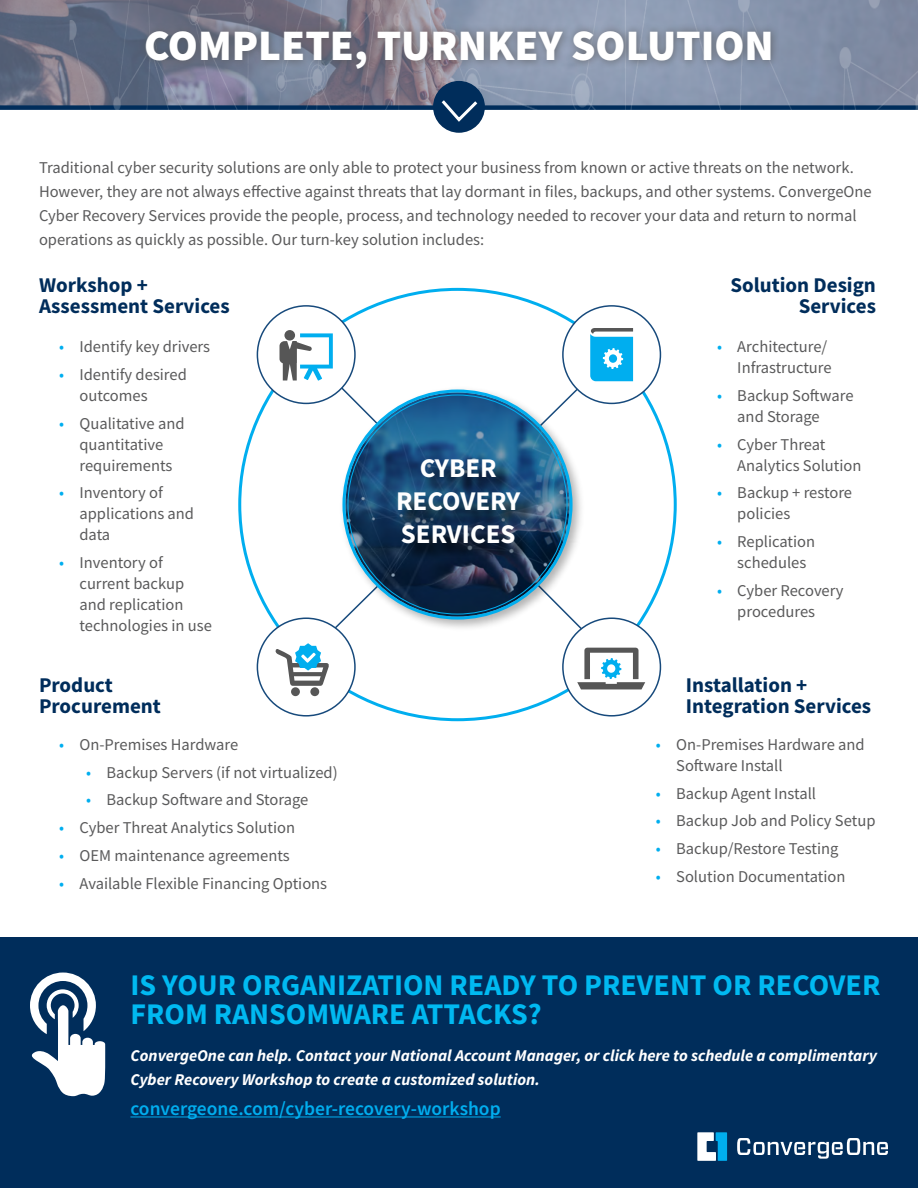
<style>
.page{position:relative;width:918px;height:1188px;background:#fff}
.page>*{position:absolute;margin:0;border:0;box-sizing:border-box;transform-origin:0 0}
.t1{font:900 43.5px "Source Sans Pro";color:#fff}
.t2{font:700 30px/28.5px "Source Sans Pro";color:#00b9f1}
.t3{font:700 27px/33px "Source Sans Pro";color:#fff;text-align:center}
.t4{font:700 21px/21px "Source Sans Pro";color:#002d5b}
.t5{font:600 19.5px "Source Sans Pro";color:#00aeef}
.t6{font:16.5px/21px "Source Sans Pro";color:#5a5a5b}
.t7{font:italic 700 16.5px/24px "Source Sans Pro";color:#fff}
.s1{color:#00aeef}
</style>
<div class="page">
<div style="left:0;top:937px;width:918px;height:251px;background:#002d5b"></div>
<hr style="left:130px;top:1116px;width:371px;height:1px;background:#00aeef">
<svg style="left:30px;top:973px;width:76px;height:123px"></svg>
<svg style="left:737px;top:1138px;width:151px;height:21px"></svg>
<svg style="left:697px;top:1132px;width:30px;height:29px"></svg>
<img style="left:0;top:0;width:918px;height:110px">
<div style="left:138px;top:23px;width:641px;height:54px;background:#5a5a5b;opacity:.75"></div>
<div style="left:433px;top:81px;width:52px;height:52px;background:#002d5b;border-radius:50%"></div>
<svg style="left:439px;top:100px;width:42px;height:24px"></svg>
<div style="left:339px;top:386px;width:247px;height:247px;background:#000;opacity:.3"></div>
<img style="left:345px;top:393px;width:225px;height:224px">
<div style="left:284px;top:330px;width:11px;height:11px;background:#565656;border-radius:50%"></div>
<svg style="left:280px;top:333px;width:53px;height:48px"></svg>
<div style="left:399px;top:461px;width:138px;height:100px;background:#000;opacity:.75"></div>
<div style="left:257px;top:618px;width:98px;height:98px;background:#fff;border-radius:50%"></div>
<div style="left:257px;top:617px;width:99px;height:100px;border:2px solid #174a7c;border-radius:50%"></div>
<div style="left:291px;top:687px;width:9px;height:9px;background:#565656;border-radius:50%"></div>
<div style="left:310px;top:687px;width:9px;height:9px;background:#565656;border-radius:50%"></div>
<svg style="left:275px;top:643px;width:54px;height:43px"></svg>
<div style="left:563px;top:618px;width:97px;height:98px;background:#fff;border-radius:50%"></div>
<div style="left:562px;top:617px;width:99px;height:100px;border:2px solid #174a7c;border-radius:50%"></div>
<svg style="left:577px;top:648px;width:68px;height:41px"></svg>
<div style="left:563px;top:306px;width:97px;height:97px;background:#fff;border-radius:50%"></div>
<div style="left:562px;top:305px;width:99px;height:99px;border:2px solid #174a7c;border-radius:50%"></div>
<svg style="left:590px;top:328px;width:43px;height:53px"></svg>
<h1 class="t1" style="left:144px;top:16px;width:631px">COMPLETE, TURNKEY SOLUTION</h1>
<p class="t6" style="left:39px;top:155px;width:834px;line-height:24px">Traditional cyber security solutions are only able to protect your business from known or active threats on the network.<br>However, they are not always effective against threats that lay dormant in files, backups, and other systems. ConvergeOne Cyber Recovery Services provide the people, process, and technology needed to recover your data and return to normal operations as quickly as possible. Our turn-key solution includes:</p>
<p class="t4" style="left:39px;top:274px;width:192px">Workshop +<br>Assessment Services</p>
<p class="t6" style="left:59px;top:336px;width:152px"><span class="s1">•</span> Identify key drivers</p>
<p class="t6" style="left:79px;top:364px;width:109px;text-indent:-20px"><span class="s1">•</span> Identify desired outcomes</p>
<p class="t6" style="left:59px;top:413px;width:127px;text-align:center"><span class="s1">•</span> Qualitative and quantitative requirements</p>
<p class="t6" style="left:79px;top:482px;width:116px;text-indent:-20px"><span class="s1">•</span> Inventory of applications and data</p>
<p class="t6" style="left:79px;top:552px;width:134px;text-indent:-20px"><span class="s1">•</span> Inventory of current backup and replication technologies in use</p>
<p class="t4" style="left:730px;top:274px;width:147px;text-align:right">Solution Design<br>Services</p>
<p class="t6" style="left:717px;top:336px;width:116px;text-align:right"><span class="s1">•</span> Architecture/<br>Infrastructure</p>
<p class="t6" style="left:737px;top:385px;width:118px;text-indent:-20px"><span class="s1">•</span> Backup Software and Storage</p>
<p class="t6" style="left:737px;top:434px;width:126px;text-indent:-20px"><span class="s1">•</span> Cyber Threat<br>Analytics Solution</p>
<p class="t6" style="left:737px;top:482px;width:116px;text-indent:-20px"><span class="s1">•</span> Backup + restore policies</p>
<p class="t6" style="left:737px;top:531px;width:79px;text-indent:-20px"><span class="s1">•</span> Replication schedules</p>
<p class="t6" style="left:717px;top:580px;width:128px;text-align:center"><span class="s1">•</span> Cyber Recovery procedures</p>
<h3 class="t3" style="left:396px;top:451px;width:126px">CYBER<br>RECOVERY<br>SERVICES</h3>
<p class="t4" style="left:39px;top:674px;width:124px">Product<br>Procurement</p>
<p class="t6" style="left:59px;top:734px;width:181px"><span class="s1">•</span> On-Premises Hardware</p>
<p class="t6" style="left:86px;top:762px;width:253px"><span class="s1">•</span> Backup Servers (if not virtualized)</p>
<p class="t6" style="left:86px;top:789px;width:224px"><span class="s1">•</span> Backup Software and Storage</p>
<p class="t6" style="left:59px;top:817px;width:237px"><span class="s1">•</span> Cyber Threat Analytics Solution</p>
<p class="t6" style="left:59px;top:845px;width:232px"><span class="s1">•</span> OEM maintenance agreements</p>
<p class="t6" style="left:59px;top:873px;width:270px"><span class="s1">•</span> Available Flexible Financing Options</p>
<p class="t4" style="left:686px;top:674px;width:187px">Installation +<br>Integration Services</p>
<p class="t6" style="left:676px;top:734px;width:190px;text-indent:-20px"><span class="s1">•</span> On-Premises Hardware and<br>Software Install</p>
<p class="t6" style="left:656px;top:783px;width:162px"><span class="s1">•</span> Backup Agent Install</p>
<p class="t6" style="left:656px;top:810px;width:221px"><span class="s1">•</span> Backup Job and Policy Setup</p>
<p class="t6" style="left:656px;top:838px;width:184px"><span class="s1">•</span> Backup/Restore Testing</p>
<p class="t6" style="left:656px;top:866px;width:191px"><span class="s1">•</span> Solution Documentation</p>
<h2 class="t2" style="left:130px;top:970px;width:752px">IS YOUR ORGANIZATION READY TO PREVENT OR RECOVER<br>FROM RANSOMWARE ATTACKS?</h2>
<p class="t7" style="left:130px;top:1043px;width:748px">ConvergeOne can help. Contact your National Account Manager, or click here to schedule a complimentary<br>Cyber Recovery Workshop to create a customized solution.</p>
<p class="t5" style="left:130px;top:1096px;width:372px">convergeone.com/cyber-recovery-workshop</p>
</div>
